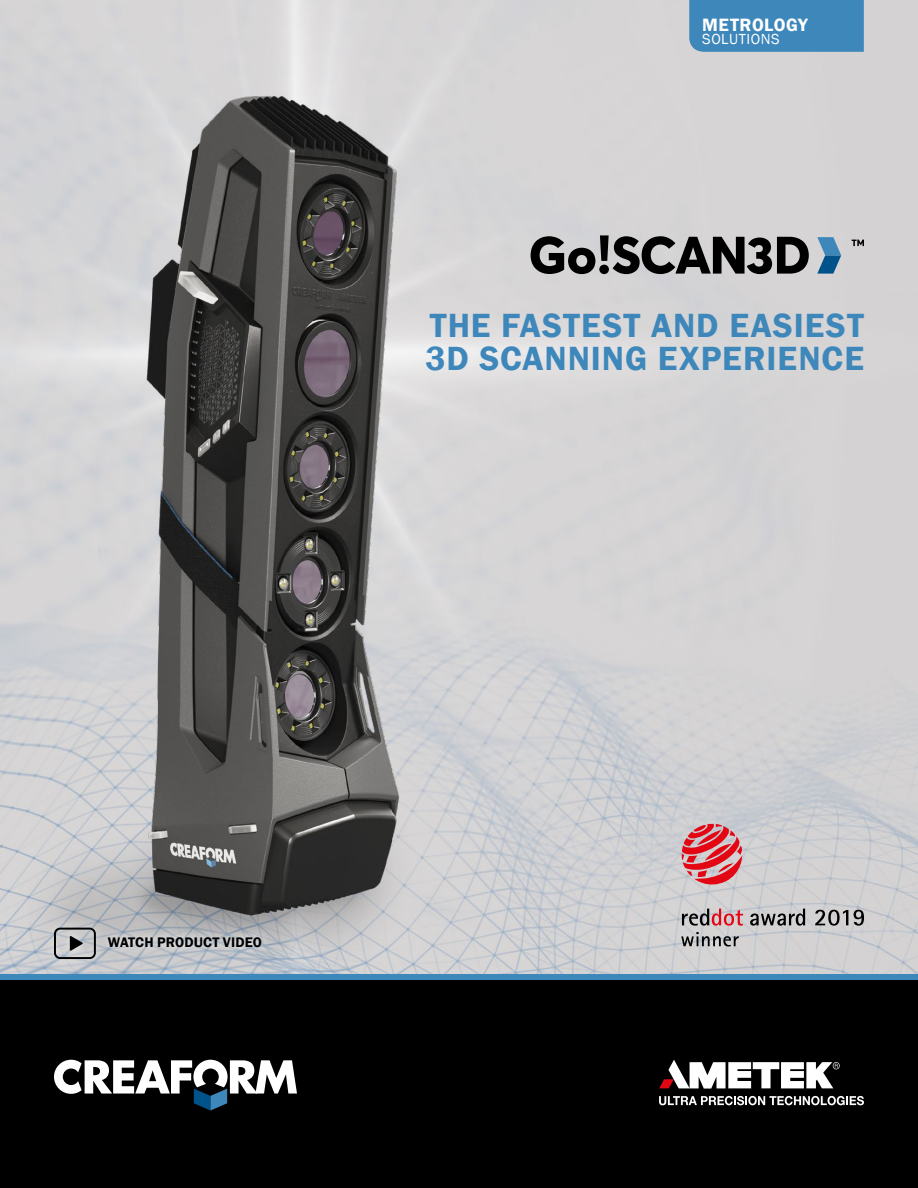
<style>
.page{position:relative;width:918px;height:1188px;background:#fff}
.page>*{position:absolute;margin:0;border:0;box-sizing:border-box;transform-origin:0 0}
.t1{font:600 34.5px/33px "Franklin Gothic";letter-spacing:.025em;color:#3e87bb}
.t2{font:600 18.3px "Franklin Gothic";letter-spacing:.03em;color:#fff}
.t3{font:15px "Franklin Gothic";letter-spacing:.035em;color:#fff}
.t4{font:600 14.25px "Franklin Gothic";letter-spacing:.01em;color:#000}
</style>
<div class="page">
<img style="left:0;top:0;width:918px;height:974px">
<img style="left:0;top:74px;width:592px;height:900px">
<div style="left:0;top:974px;width:918px;height:206px;background:#3e87bb"></div>
<div style="left:0;top:980px;width:918px;height:208px;background:#000"></div>
<svg style="left:659px;top:1096px;width:205px;height:9px"></svg>
<svg style="left:659px;top:1060px;width:181px;height:29px"></svg>
<svg style="left:54px;top:1060px;width:243px;height:51px"></svg>
<svg style="left:817px;top:237px;width:24px;height:37px"></svg>
<svg style="left:531px;top:235px;width:278px;height:39px;background:#676767"></svg>
<svg style="left:852px;top:240px;width:12px;height:6px"></svg>
<svg style="left:681px;top:932px;width:58px;height:14px"></svg>
<svg style="left:682px;top:909px;width:61px;height:17px"></svg>
<svg style="left:750px;top:909px;width:55px;height:17px"></svg>
<svg style="left:815px;top:910px;width:33px;height:16px"></svg>
<svg style="left:854px;top:910px;width:10px;height:16px"></svg>
<svg style="left:682px;top:824px;width:60px;height:66px;background:#d6767d"></svg>
<div style="left:689px;top:0;width:175px;height:53px;background:#3e87bb"></div>
<svg style="left:44px;top:918px;width:227px;height:51px;background:#bcbfc4"></svg>
<svg style="left:54px;top:928px;width:42px;height:31px"></svg>
<p class="t2" style="left:702px;top:13px;width:107px">METROLOGY</p>
<p class="t3" style="left:702px;top:30px;width:79px">SOLUTIONS</p>
<p class="t1" style="left:425px;top:310px;width:440px">THE FASTEST AND EASIEST<br>3D SCANNING EXPERIENCE</p>
<p class="t4" style="left:108px;top:934px;width:156px">WATCH PRODUCT VIDEO</p>
</div>
